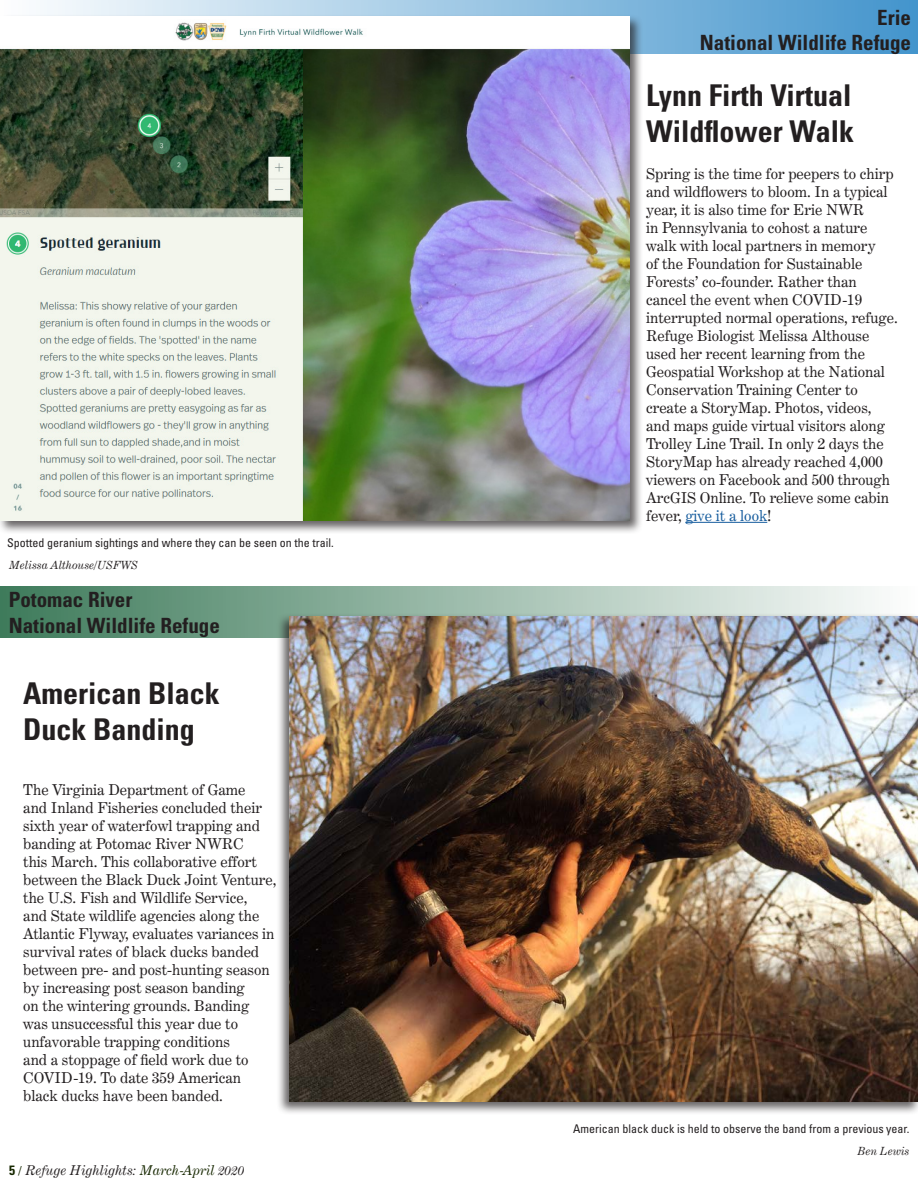
<style>
.page{position:relative;width:918px;height:1188px;background:#fff}
.page>*{position:absolute;margin:0;border:0;box-sizing:border-box;transform-origin:0 0}
.t1{font:700 condensed 30px/36px "Univers";color:#231f20}
.t2{font:700 condensed 21px "Univers";color:#231f20}
.t3{font:15px/18px "Century Expanded BT";color:#231f20}
.t4{font:italic 13.5px "Century Expanded BT";color:#231f20}
.t5{font:condensed 12px "Univers";color:#231f20}
.t6{font:italic 11.25px "Century Expanded BT";color:#231f20}
.s1{font-family:"Univers";font-weight:700;font-style:normal;font-stretch:condensed;color:#172800}
.s2{font-family:"Minion Pro";font-style:normal;color:#172800}
.s3{color:#172800}
.s4{color:#175d9e}
</style>
<div class="page">
<div style="left:0;top:0;width:918px;height:54px;background:linear-gradient(to right,#fefefe,#4395cc)"></div>
<div style="left:0;top:586px;width:918px;height:52px;background:linear-gradient(to right,#3e7b5b,#fdfefd)"></div>
<div style="left:276px;top:613px;width:642px;height:502px;background:#231f20;opacity:.7"></div>
<img style="left:290px;top:616px;width:628px;height:485px">
<div style="left:0;top:14px;width:643px;height:520px;background:#231f20;opacity:.7"></div>
<img style="left:0;top:17px;width:630px;height:504px">
<hr style="left:685px;top:522px;width:82px;height:1px;background:#175d9e">
<p class="t5" style="left:7px;top:536px;width:328px">Spotted geranium sightings and where they can be seen on the trail.</p>
<p class="t6" style="left:9px;top:558px;width:131px">Melissa Althouse/USFWS</p>
<p class="t2" style="left:9px;top:587px;width:125px">Potomac River</p>
<p class="t2" style="left:9px;top:612px;width:213px">National Wildlife Refuge</p>
<p class="t1" style="left:23px;top:676px;width:198px">American Black<br>Duck Banding</p>
<p class="t3" style="left:23px;top:781px;width:255px">The Virginia Department of Game<br>and Inland Fisheries concluded their sixth year of waterfowl trapping and banding at Potomac River NWRC<br>this March. This collaborative effort between the Black Duck Joint Venture, the U.S. Fish and Wildlife Service,<br>and State wildlife agencies along the Atlantic Flyway, evaluates variances in survival rates of black ducks banded between pre- and post-hunting season by increasing post season banding<br>on the wintering grounds. Banding was unsuccessful this year due to unfavorable trapping conditions<br>and a stoppage of field work due to COVID-19. To date 359 American black ducks have been banded.</p>
<p class="t4" style="left:9px;top:1162px;width:237px"><span class="s1">5</span> <span class="s2">/</span> Refuge Highlights: <span class="s3">March-April</span> 2020</p>
<p class="t2" style="left:877px;top:4px;width:35px">Erie</p>
<p class="t2" style="left:700px;top:29px;width:213px">National Wildlife Refuge</p>
<p class="t1" style="left:646px;top:77px;width:209px">Lynn Firth Virtual<br>Wildflower Walk</p>
<p class="t3" style="left:646px;top:164px;width:253px">Spring is the time for peepers to chirp and wildflowers to bloom. In a typical year, it is also time for Erie NWR<br>in Pennsylvania to cohost a nature walk with local partners in memory<br>of the Foundation for Sustainable Forests’ co-founder. Rather than cancel the event when COVID-19 interrupted normal operations, refuge.<br>Refuge Biologist Melissa Althouse used her recent learning from the Geospatial Workshop at the National Conservation Training Center to create a StoryMap. Photos, videos, and maps guide virtual visitors along Trolley Line Trail. In only 2 days the StoryMap has already reached 4,000 viewers on Facebook and 500 through ArcGIS Online. To relieve some cabin fever, <span class="s4">give it a look</span>!</p>
<p class="t5" style="left:573px;top:1122px;width:338px">American black duck is held to observe the band from a previous year.</p>
<p class="t6" style="left:858px;top:1144px;width:53px">Ben Lewis</p>
</div>
